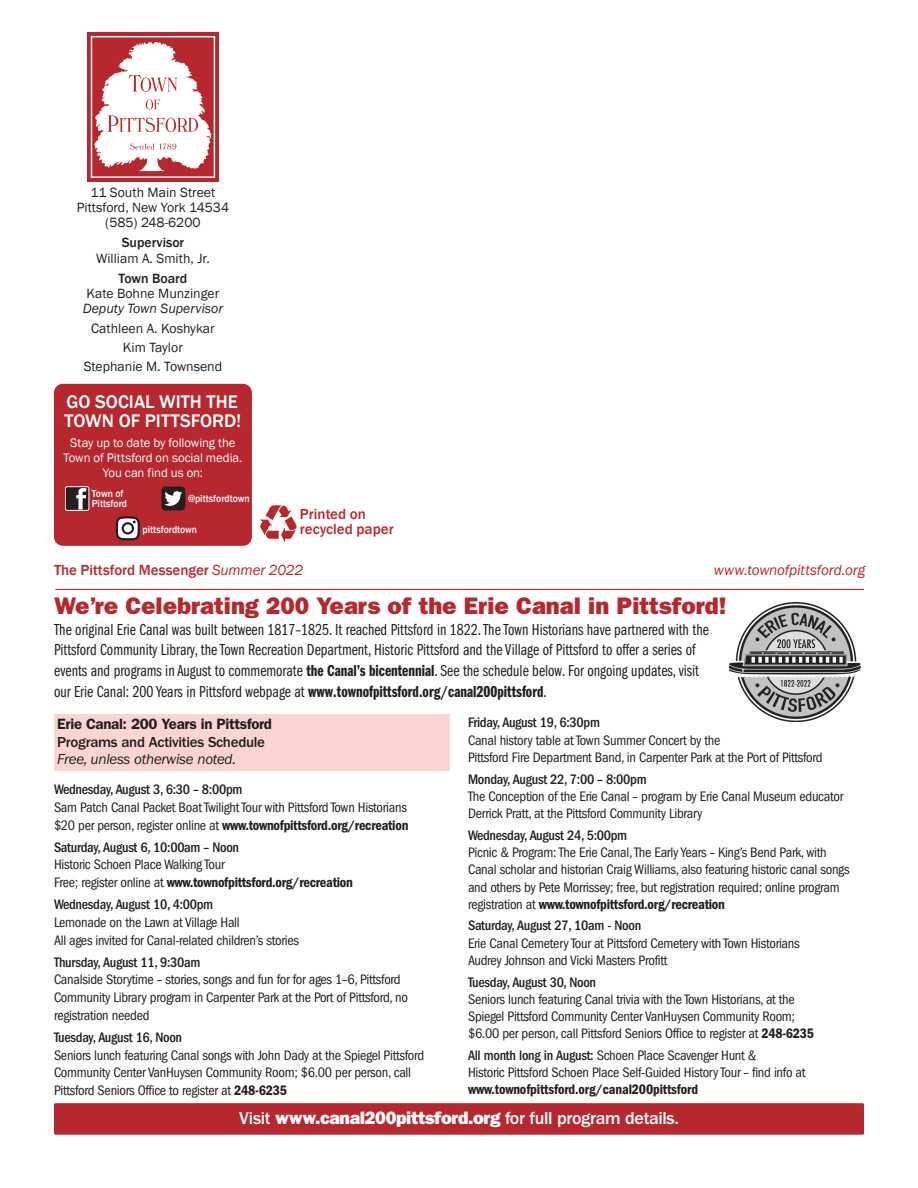
<style>
.page{position:relative;width:918px;height:1188px;background:#fff}
.page>*{position:absolute;margin:0;border:0;box-sizing:border-box;transform-origin:0 0}
.t1{font:24px "ITC Franklin Gothic Std Hvy";color:#b6282d}
.t2{font:500 18.75px/19.5px "Franklin Gothic";color:#fff}
.t3{font:500 18px "ITC Franklin Gothic Std";letter-spacing:-.02em;color:#fff}
.t4{font:16.5px/20.5px "ITC Franklin Gothic Std Bk Cp";color:#231f20}
.t5{font:500 15px/15px "Franklin Gothic";color:#b6282d}
.t6{font:600 15px "ITC Franklin Gothic Std";letter-spacing:-.02em;color:#231f20}
.t7{font:500 15px "ITC Franklin Gothic Std";letter-spacing:-.02em;color:#231f20}
.t8{font:italic 15px "ITC Franklin Gothic Std";letter-spacing:-.02em;color:#231f20}
.t9{font:italic 15px "Franklin Gothic";letter-spacing:-.01em;color:#b6282d}
.t10{font:condensed 14.25px/17.2px "ITC Franklin Gothic Std";letter-spacing:-.02em;color:#231f20}
.t11{font:500 condensed 14.25px "ITC Franklin Gothic Std";letter-spacing:-.02em;color:#231f20}
.t12{font:14.25px "ITC Franklin Gothic Std Dm Cd";letter-spacing:-.02em;color:#231f20}
.t13{font:13.8px/15.1px "Franklin Gothic";color:#231f20;text-align:center}
.t14{font:italic 13.8px "Franklin Gothic";color:#231f20}
.t15{font:500 13.8px "Franklin Gothic";color:#231f20}
.t16{font:12.75px/15px "Franklin Gothic";letter-spacing:-.005em;color:#fff;text-align:center}
.t17{font:500 10.5px/10.5px "Franklin Gothic";color:#fff;scale:.92 1}
.s1{font-weight:400;font-style:italic}
.s2{font-family:"ITC Franklin Gothic Std Dm Cp"}
.s3{font-family:"ITC Franklin Gothic Std";font-stretch:condensed}
.s4{font-family:"ITC Franklin Gothic Std Dm Cd";font-stretch:normal}
.s5{font-weight:500}
.s6{font-family:"ITC Franklin Gothic Std Hvy";font-weight:400}
</style>
<div class="page">
<svg style="left:259px;top:505px;width:38px;height:37px"></svg>
<div style="left:54px;top:384px;width:198px;height:162px;background:#b6282d;border-radius:9px"></div>
<div style="left:65px;top:487px;width:24px;height:23px;background:#231f20;border-radius:2px"></div>
<div style="left:65px;top:487px;width:24px;height:24px;border:1px solid #fff;border-radius:2px"></div>
<svg style="left:76px;top:488px;width:11px;height:22px"></svg>
<div style="left:161px;top:487px;width:24px;height:24px;background:#231f20;border-radius:4px"></div>
<svg style="left:164px;top:491px;width:18px;height:15px"></svg>
<svg style="left:116px;top:516px;width:24px;height:24px"></svg>
<svg style="left:87px;top:32px;width:132px;height:150px;background:#b72d32"></svg>
<svg style="left:91px;top:36px;width:124px;height:142px"></svg>
<hr style="left:56px;top:589px;width:808px;height:1px;background:#b6282d">
<div style="left:54px;top:714px;width:396px;height:57px;background:#fad5d1"></div>
<img style="left:730px;top:602px;width:131px;height:119px">
<div style="left:54px;top:1103px;width:810px;height:32px;background:#b6282d;border-radius:2px"></div>
<p class="t13" style="left:77px;top:185px;width:154px">11 South Main Street<br>Pittsford, New York 14534 (585) 248-6200</p>
<p class="t15" style="left:122px;top:234px;width:64px">Supervisor</p>
<p class="t13" style="left:96px;top:251px;width:115px">William A. Smith, Jr.</p>
<p class="t15" style="left:119px;top:270px;width:70px">Town Board</p>
<p class="t13" style="left:87px;top:286px;width:134px">Kate Bohne Munzinger</p>
<p class="t14" style="left:83px;top:300px;width:142px">Deputy Town Supervisor</p>
<p class="t13" style="left:84px;top:319px;width:140px;line-height:19.2px">Cathleen A. Koshykar<br>Kim Taylor<br>Stephanie M. Townsend</p>
<h2 class="t2" style="left:65px;top:392px;width:178px">GO SOCIAL WITH THE<br>TOWN OF PITTSFORD!</h2>
<p class="t16" style="left:63px;top:436px;width:181px">Stay up to date by following the<br>Town of Pittsford on social media.<br>You can find us on:</p>
<p class="t17" style="left:92px;top:488px;width:40px">Town of<br>Pittsford</p>
<p class="t17" style="left:188px;top:493px;width:68px">@pittsfordtown</p>
<p class="t17" style="left:143px;top:525px;width:61px">pittsfordtown</p>
<p class="t5" style="left:54px;top:563px;width:251px">The Pittsford Messenger <span class="s1">Summer 2022</span></p>
<p class="t9" style="left:714px;top:561px;width:153px">www.townofpittsford.org</p>
<h1 class="t1" style="left:54px;top:592px;width:674px">We’re Celebrating 200 Years of the Erie Canal in Pittsford!</h1>
<p class="t4" style="left:54px;top:619px;width:656px">The original Erie Canal was built between 1817–1825. It reached Pittsford in 1822. The Town Historians have partnered with the Pittsford Community Library, the Town Recreation Department, Historic Pittsford and the Village of Pittsford to offer a series of events and programs in August to commemorate <span class="s2">the Canal’s bicentennial</span>. See the schedule below. For ongoing updates, visit our Erie Canal: 200 Years in Pittsford webpage at <span class="s2">www.townofpittsford.org/canal200pittsford</span>.</p>
<p class="t6" style="left:57px;top:715px;width:216px">Erie Canal: 200 Years in Pittsford</p>
<p class="t7" style="left:57px;top:733px;width:209px">Programs and Activities Schedule</p>
<p class="t8" style="left:57px;top:751px;width:180px">Free, unless otherwise noted.</p>
<p class="t11" style="left:54px;top:781px;width:190px">Wednesday, August 3, 6:30 – 8:00pm</p>
<p class="t10" style="left:54px;top:799px;width:355px">Sam Patch Canal Packet Boat Twilight Tour with Pittsford Town Historians</p>
<p class="t12" style="left:54px;top:817px;width:356px"><span class="s3">$20 per person, register online at</span> www.townofpittsford.org/recreation</p>
<p class="t11" style="left:54px;top:839px;width:187px">Saturday, August 6, 10:00am – Noon</p>
<p class="t10" style="left:54px;top:856px;width:172px">Historic Schoen Place Walking Tour</p>
<p class="t12" style="left:54px;top:874px;width:300px"><span class="s3">Free; register online at</span> www.townofpittsford.org/recreation</p>
<p class="t11" style="left:54px;top:896px;width:161px">Wednesday, August 10, 4:00pm</p>
<p class="t10" style="left:54px;top:913px;width:246px;line-height:17.7px">Lemonade on the Lawn at Village Hall<br>All ages invited for Canal-related children’s stories</p>
<p class="t11" style="left:54px;top:954px;width:148px">Thursday, August 11, 9:30am</p>
<p class="t10" style="left:54px;top:971px;width:356px;line-height:17.7px">Canalside Storytime – stories, songs and fun for for ages 1–6, Pittsford<br>Community Library program in Carpenter Park at the Port of Pittsford, no registration needed</p>
<p class="t11" style="left:54px;top:1029px;width:130px">Tuesday, August 16, Noon</p>
<p class="t10" style="left:54px;top:1046px;width:372px;line-height:17.7px">Seniors lunch featuring Canal songs with John Dady at the Spiegel Pittsford<br>Community Center VanHuysen Community Room; $6.00 per person, call<br>Pittsford Seniors Office to register at <span class="s4">248-6235</span></p>
<p class="t5" style="left:300px;top:507px;width:95px">Printed on recycled paper</p>
<p class="t11" style="left:468px;top:715px;width:134px">Friday, August 19, 6:30pm</p>
<p class="t10" style="left:468px;top:732px;width:356px">Canal history table at Town Summer Concert by the<br>Pittsford Fire Department Band, in Carpenter Park at the Port of Pittsford</p>
<p class="t11" style="left:468px;top:771px;width:180px">Monday, August 22, 7:00 – 8:00pm</p>
<p class="t10" style="left:468px;top:788px;width:377px">The Conception of the Erie Canal – program by Erie Canal Museum educator<br>Derrick Pratt, at the Pittsford Community Library</p>
<p class="t11" style="left:468px;top:827px;width:161px">Wednesday, August 24, 5:00pm</p>
<p class="t10" style="left:468px;top:844px;width:383px">Picnic &amp; Program: The Erie Canal, The Early Years – King’s Bend Park, with<br>Canal scholar and historian Craig Williams, also featuring historic canal songs and others by Pete Morrissey; free, but registration required; online program</p>
<p class="t12" style="left:468px;top:896px;width:259px"><span class="s3">registration at</span> www.townofpittsford.org/recreation</p>
<p class="t11" style="left:468px;top:918px;width:175px">Saturday, August 27, 10am - Noon</p>
<p class="t10" style="left:468px;top:934px;width:333px">Erie Canal Cemetery Tour at Pittsford Cemetery with Town Historians<br>Audrey Johnson and Vicki Masters Profitt</p>
<p class="t11" style="left:468px;top:974px;width:130px">Tuesday, August 30, Noon</p>
<p class="t10" style="left:468px;top:991px;width:348px">Seniors lunch featuring Canal trivia with the Town Historians, at the<br>Spiegel Pittsford Community Center VanHuysen Community Room; $6.00 per person, call Pittsford Seniors Office to register at <span class="s4">248-6235</span></p>
<p class="t10" style="left:468px;top:1047px;width:339px"><span class="s5">All month long in August:</span> Schoen Place Scavenger Hunt &amp;<br>Historic Pittsford Schoen Place Self-Guided History Tour – find info at</p>
<p class="t12" style="left:468px;top:1082px;width:232px">www.townofpittsford.org/canal200pittsford</p>
<p class="t3" style="left:239px;top:1108px;width:441px">Visit <span class="s6">www.canal200pittsford.org</span> for full program details.</p>
</div>
